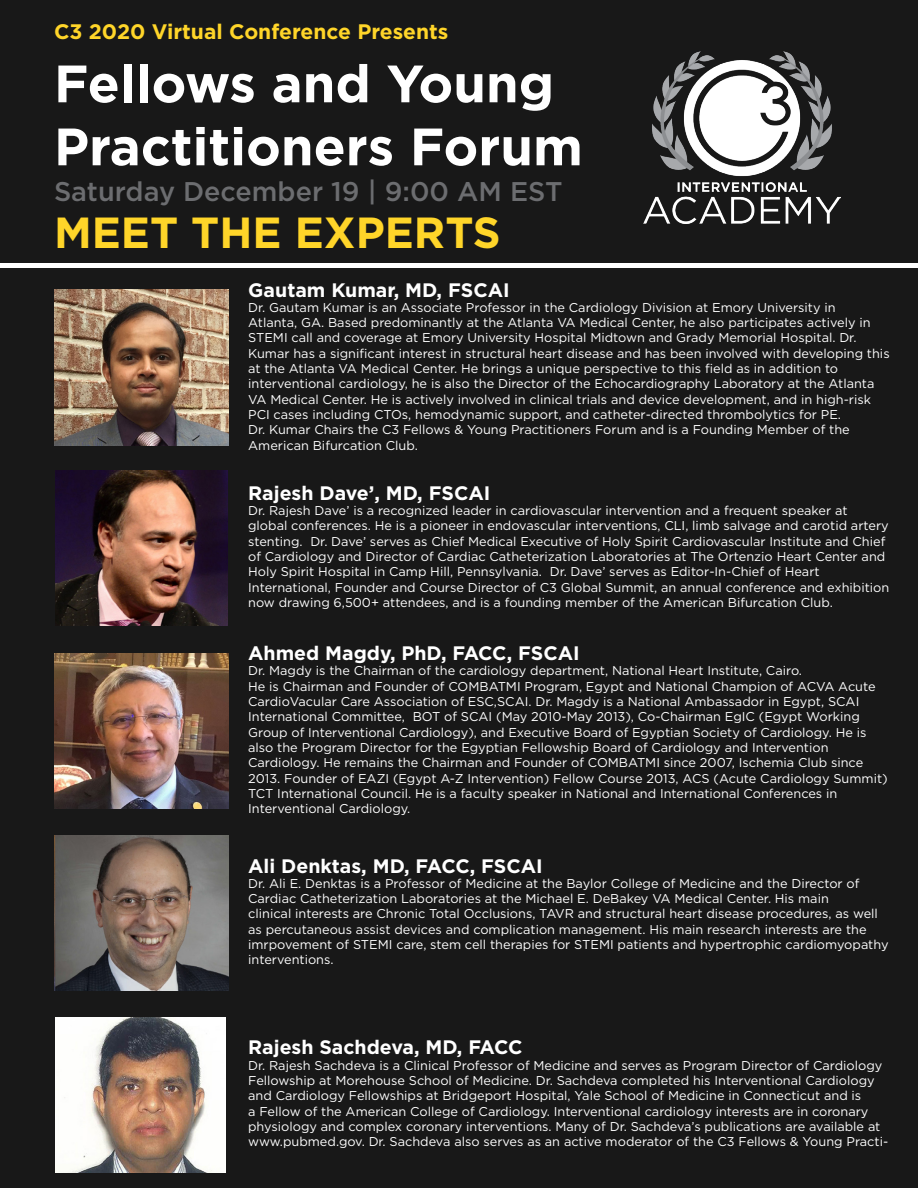
<style>
.page{position:relative;width:918px;height:1188px;background:#181818}
.page>*{position:absolute;margin:0;border:0;box-sizing:border-box;transform-origin:0 0}
.t1{font:700 52.5px "Gotham";color:#fff}
.t2{font:700 43.5px "Gotham";color:#ffd529}
.t3{font:500 27px "Gotham";color:#6c6d70}
.t4{font:700 21px "Gotham";color:#ffd529}
.t5{font:700 19.5px "Gotham";color:#fff}
.t6{font:12.75px/15.3px "Gotham";color:#fff}
</style>
<div class="page">
<img style="left:644px;top:52px;width:196px;height:172px">
<hr style="left:0;top:263px;width:918px;height:4px;background:#fff">
<img style="left:55px;top:290px;width:173px;height:155px">
<img style="left:56px;top:470px;width:171px;height:156px">
<img style="left:55px;top:653px;width:173px;height:156px">
<img style="left:55px;top:835px;width:173px;height:156px">
<img style="left:56px;top:1018px;width:170px;height:155px">
<p class="t4" style="left:54px;top:18px;width:396px">C3 2020 Virtual Conference Presents</p>
<p class="t1" style="left:54px;top:49px;width:502px">Fellows and Young</p>
<p class="t1" style="left:54px;top:112px;width:530px">Practitioners Forum</p>
<p class="t3" style="left:54px;top:173px;width:510px">Saturday December 19 | 9:00 AM EST</p>
<p class="t2" style="left:54px;top:203px;width:448px">MEET THE EXPERTS</p>
<p class="t5" style="left:248px;top:277px;width:263px">Gautam Kumar, MD, FSCAI</p>
<p class="t6" style="left:248px;top:299px;width:589px">Dr. Gautam Kumar is an Associate Professor in the Cardiology Division at Emory University in</p>
<p class="t6" style="left:248px;top:315px;width:624px">Atlanta, GA. Based predominantly at the Atlanta VA Medical Center, he also participates actively in<br>STEMI call and coverage at Emory University Hospital Midtown and Grady Memorial Hospital. Dr.</p>
<p class="t6" style="left:248px;top:345px;width:643px">Kumar has a significant interest in structural heart disease and has been involved with developing this at the Atlanta VA Medical Center. He brings a unique perspective to this field as in addition to</p>
<p class="t6" style="left:248px;top:376px;width:628px">interventional cardiology, he is also the Director of the Echocardiography Laboratory at the Atlanta<br>VA Medical Center. He is actively involved in clinical trials and device development, and in high-risk<br>PCI cases including CTOs, hemodynamic support, and catheter-directed thrombolytics for PE.</p>
<p class="t6" style="left:248px;top:422px;width:603px">Dr. Kumar Chairs the C3 Fellows &amp; Young Practitioners Forum and is a Founding Member of the</p>
<p class="t6" style="left:248px;top:437px;width:171px">American Bifurcation Club.</p>
<p class="t5" style="left:248px;top:480px;width:244px">Rajesh Dave’, MD, FSCAI</p>
<p class="t6" style="left:248px;top:503px;width:642px">Dr. Rajesh Dave’ is a recognized leader in cardiovascular intervention and a frequent speaker at global conferences. He is a pioneer in endovascular interventions, CLI, limb salvage and carotid artery stenting. Dr. Dave’ serves as Chief Medical Executive of Holy Spirit Cardiovascular Institute and Chief of Cardiology and Director of Cardiac Catheterization Laboratories at The Ortenzio Heart Center and Holy Spirit Hospital in Camp Hill, Pennsylvania. Dr. Dave’ serves as Editor-In-Chief of Heart</p>
<p class="t6" style="left:248px;top:579px;width:643px">International, Founder and Course Director of C3 Global Summit, an annual conference and exhibition now drawing 6,500+ attendees, and is a founding member of the American Bifurcation Club.</p>
<p class="t5" style="left:248px;top:640px;width:333px">Ahmed Magdy, PhD, FACC, FSCAI</p>
<p class="t6" style="left:248px;top:663px;width:555px">Dr. Magdy is the Chairman of the cardiology department, National Heart Institute, Cairo.</p>
<p class="t6" style="left:248px;top:678px;width:629px">He is Chairman and Founder of COMBATMI Program, Egypt and National Champion of ACVA Acute CardioVacular Care Association of ESC,SCAI. Dr. Magdy is a National Ambassador in Egypt, SCAI International Committee, BOT of SCAI (May 2010-May 2013), Co-Chairman EgIC (Egypt Working Group of Interventional Cardiology), and Executive Board of Egyptian Society of Cardiology. He is also the Program Director for the Egyptian Fellowship Board of Cardiology and Intervention</p>
<p class="t6" style="left:248px;top:755px;width:641px">Cardiology. He remains the Chairman and Founder of COMBATMI since 2007, Ischemia Club since<br>2013. Founder of EAZI (Egypt A-Z Intervention) Fellow Course 2013, ACS (Acute Cardiology Summit)<br>TCT International Council. He is a faculty speaker in National and International Conferences in</p>
<p class="t6" style="left:248px;top:801px;width:164px">Interventional Cardiology.</p>
<p class="t5" style="left:248px;top:853px;width:296px">Ali Denktas, MD, FACC, FSCAI</p>
<p class="t6" style="left:248px;top:875px;width:613px">Dr. Ali E. Denktas is a Professor of Medicine at the Baylor College of Medicine and the Director of<br>Cardiac Catheterization Laboratories at the Michael E. DeBakey VA Medical Center. His main</p>
<p class="t6" style="left:248px;top:906px;width:642px">clinical interests are Chronic Total Occlusions, TAVR and structural heart disease procedures, as well as percutaneous assist devices and complication management. His main research interests are the imrpovement of STEMI care, stem cell therapies for STEMI patients and hypertrophic cardiomyopathy interventions.</p>
<p class="t5" style="left:248px;top:1035px;width:276px">Rajesh Sachdeva, MD, FACC</p>
<p class="t6" style="left:248px;top:1057px;width:642px">Dr. Rajesh Sachdeva is a Clinical Professor of Medicine and serves as Program Director of Cardiology Fellowship at Morehouse School of Medicine. Dr. Sachdeva completed his Interventional Cardiology and Cardiology Fellowships at Bridgeport Hospital, Yale School of Medicine in Connecticut and is<br>a Fellow of the American College of Cardiology. Interventional cardiology interests are in coronary physiology and complex coronary interventions. Many of Dr. Sachdeva’s publications are available at www.pubmed.gov. Dr. Sachdeva also serves as an active moderator of the C3 Fellows &amp; Young Practi-</p>
</div>
